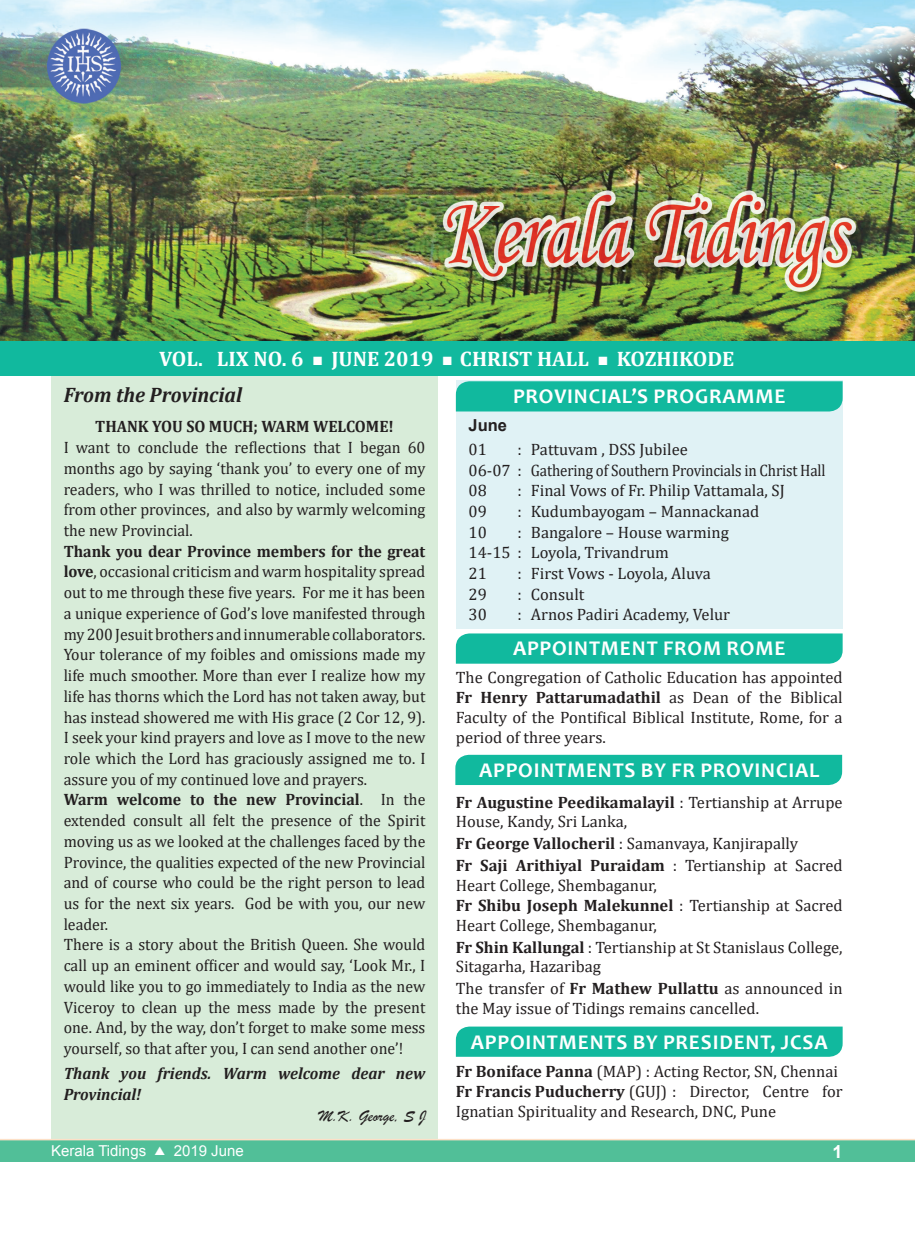
<style>
.page{position:relative;width:915px;height:1234px;background:#fff}
.page>*{position:absolute;margin:0;border:0;box-sizing:border-box;transform-origin:0 0}
.t1{font:700 21px "Candara";letter-spacing:.04em;color:#fff}
.t2{font:700 21px "Cambria";color:#fff}
.t3{font:italic 700 21px "Cambria";color:#231f20;scale:.96 1}
.t4{font:700 18px "Arial";color:#fff}
.t5{font:16.5px/20.7px "Cambria";color:#231f20;text-align:justify;scale:.96 1}
.t6{font:16.5px/19.8px "Cambria";color:#231f20}
.t7{font:italic 700 16.5px/20.7px "Cambria";color:#231f20;scale:.96 1}
.t8{font:700 16.5px "Cambria";color:#231f20;scale:.96 1}
.t9{font:16.5px "Brush Script";color:#231f20}
.t10{font:700 16.5px "Arial";color:#231f20}
.t11{font:15px "Arial";color:#fff}
.s1{font-weight:700}
.s2{font-family:"Dixieland";font-size:12px}
</style>
<div class="page">
<div style="left:455px;top:1026px;width:387px;height:30px;background:#11b99e"></div>
<div style="left:455px;top:380px;width:387px;height:248px;background:#e0f2f5"></div>
<div style="left:455px;top:381px;width:387px;height:30px;background:#11b99e"></div>
<div style="left:455px;top:754px;width:386px;height:30px;background:#11b99e"></div>
<div style="left:455px;top:633px;width:387px;height:30px;background:#11b99e"></div>
<div style="left:51px;top:372px;width:386px;height:769px;background:#d8ecd9"></div>
<div style="left:0;top:340px;width:914px;height:36px;background:#11b99e"></div>
<img style="left:0;top:0;width:914px;height:340px">
<div style="left:0;top:1138px;width:914px;height:23px;background:#51bf98"></div>
<hr style="left:0;top:1138px;width:914px;height:2px;background:#fde0c7">
<p class="t2" style="left:159px;top:344px;width:146px">VOL. LIX NO. 6</p>
<p class="t2" style="left:331px;top:344px;width:104px">JUNE 2019</p>
<p class="t2" style="left:460px;top:344px;width:130px">CHRIST HALL</p>
<p class="t2" style="left:616px;top:344px;width:119px">KOZHIKODE</p>
<p class="t3" style="left:64px;top:380px;width:187px">From the Provincial</p>
<p class="t8" style="left:95px;top:415px;width:312px">THANK YOU SO MUCH; WARM WELCOME!</p>
<p class="t5" style="left:64px;top:437px;width:378px">I want to conclude the reflections that I began 60 months ago by saying ‘thank you’ to every one of my readers, who I was thrilled to notice, included some from other provinces, and also by warmly welcoming the new Provincial.</p>
<p class="t5" style="left:64px;top:540px;width:378px;text-align:left"><span class="s1">Thank you dear Province members for the great love</span>, occasional criticism and warm hospitality spread out to me through these five years. For me it has been a unique experience of God’s love manifested through my 200 Jesuit brothers and innumerable collaborators.<br>Your tolerance of my foibles and omissions made my life much smoother. More than ever I realize how my life has thorns which the Lord has not taken away, but has instead showered me with His grace (2 Cor 12, 9).<br>I seek your kind prayers and love as I move to the new role which the Lord has graciously assigned me to. I assure you of my continued love and prayers.<br><span class="s1">Warm welcome to the new Provincial</span>. In the extended consult all felt the presence of the Spirit moving us as we looked at the challenges faced by the Province, the qualities expected of the new Provincial and of course who could be the right person to lead us for the next six years. God be with you, our new leader.<br>There is a story about the British Queen. She would call up an eminent officer and would say, ‘Look Mr., I would like you to go immediately to India as the new Viceroy to clean up the mess made by the present one. And, by the way, don’t forget to make some mess yourself, so that after you, I can send another one’!</p>
<p class="t7" style="left:64px;top:1062px;width:378px">Thank you friends. Warm welcome dear new<br>Provincial!</p>
<p class="t9" style="left:318px;top:1105px;width:108px">M.K. George, S J</p>
<p class="t1" style="left:513px;top:382px;width:274px">PROVINCIAL’S PROGRAMME</p>
<p class="t10" style="left:468px;top:413px;width:40px">June</p>
<p class="t6" style="left:468px;top:439px;width:20px">01</p>
<p class="t6" style="left:468px;top:439px;width:358px;line-height:20.7px;text-indent:49px">: Pattuvam , DSS Jubilee<br>06-07 : Gathering of Southern Provincials in Christ Hall<br>08</p>
<p class="t6" style="left:517px;top:480px;width:269px">: Final Vows of Fr. Philip Vattamala, SJ</p>
<p class="t6" style="left:468px;top:501px;width:20px">09</p>
<p class="t6" style="left:517px;top:501px;width:243px">: Kudumbayogam – Mannackanad</p>
<p class="t6" style="left:468px;top:522px;width:20px">10</p>
<p class="t6" style="left:468px;top:521px;width:262px;line-height:20.7px;text-indent:49px">: Bangalore – House warming<br>14-15 : Loyola, Trivandrum<br>21</p>
<p class="t6" style="left:517px;top:563px;width:195px">: First Vows - Loyola, Aluva</p>
<p class="t6" style="left:468px;top:584px;width:20px">29</p>
<p class="t6" style="left:517px;top:584px;width:69px">: Consult</p>
<p class="t6" style="left:468px;top:604px;width:20px">30</p>
<p class="t6" style="left:517px;top:604px;width:214px">: Arnos Padiri Academy, Velur</p>
<p class="t1" style="left:513px;top:634px;width:274px">APPOINTMENT FROM ROME</p>
<p class="t6" style="left:455px;top:667px;width:388px;text-align:justify">The Congregation of Catholic Education has appointed <span class="s1">Fr Henry Pattarumadathil</span> as Dean of the Biblical Faculty of the Pontifical Biblical Institute, Rome, for a period of three years.</p>
<p class="t1" style="left:479px;top:756px;width:341px">APPOINTMENTS BY FR PROVINCIAL</p>
<p class="t6" style="left:455px;top:791px;width:388px"><span class="s1">Fr Augustine Peedikamalayil</span> : Tertianship at Arrupe<br>House, Kandy, Sri Lanka,</p>
<p class="t6" style="left:455px;top:832px;width:388px;line-height:21.9px"><span class="s1">Fr George Vallocheril</span> : Samanvaya, Kanjirapally<br><span class="s1">Fr Saji Arithiyal Puraidam</span> : Tertianship at Sacred</p>
<p class="t6" style="left:455px;top:875px;width:388px">Heart College, Shembaganur,<br><span class="s1">Fr Shibu Joseph Malekunnel</span> : Tertianship at Sacred<br>Heart College, Shembaganur,</p>
<p class="t6" style="left:455px;top:936px;width:388px"><span class="s1">Fr Shin Kallungal</span> : Tertianship at St Stanislaus College,<br>Sitagarha, Hazaribag</p>
<p class="t6" style="left:455px;top:978px;width:388px">The transfer of <span class="s1">Fr Mathew Pullattu</span> as announced in the May issue of Tidings remains cancelled.</p>
<p class="t1" style="left:471px;top:1028px;width:358px">APPOINTMENTS BY PRESIDENT, JCSA</p>
<p class="t6" style="left:455px;top:1061px;width:388px"><span class="s1">Fr Boniface Panna</span> (MAP) : Acting Rector, SN, Chennai<br><span class="s1">Fr Francis Puducherry</span> (GUJ) : Director, Centre for<br>Ignatian Spirituality and Research, DNC, Pune</p>
<p class="t11" style="left:51px;top:1140px;width:194px">Kerala Tidings <span class="s2">s</span> 2019 June</p>
<p class="t4" style="left:832px;top:1139px;width:12px">1</p>
</div>
